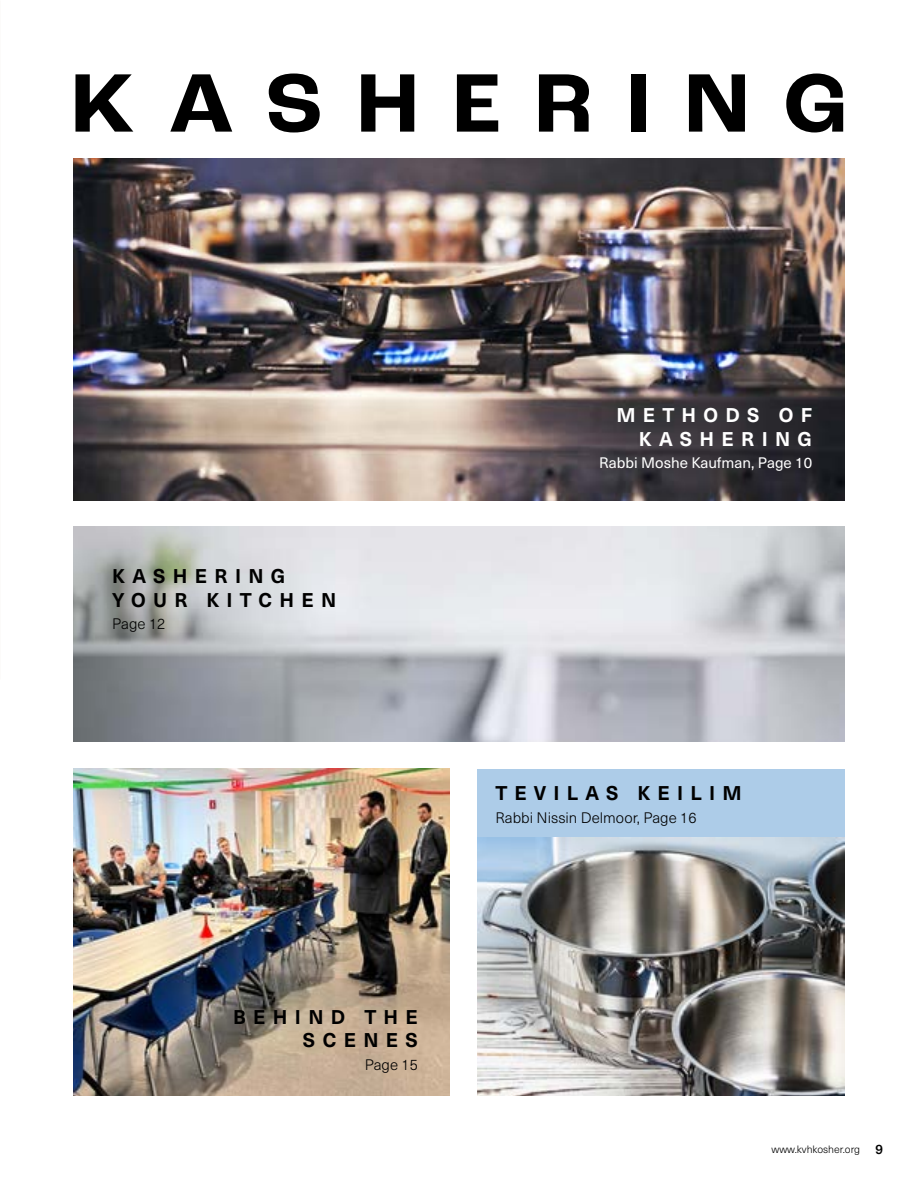
<style>
.page{position:relative;width:918px;height:1188px;background:#fff}
.page>*{position:absolute;margin:0;border:0;box-sizing:border-box;transform-origin:0 0}
.t1{font:700 87px "Roc Grotesk";letter-spacing:.4em;color:#000}
.t2{font:700 19.5px/23.4px "Neue Haas Unica W1 G";letter-spacing:.375em;color:#000}
.t3{font:700 19.5px/23.4px "Neue Haas Unica W1 G";letter-spacing:.375em;color:#fff;text-align:right}
.t4{font:300 15px "Neue Haas Unica W1 G";color:#000}
.t5{font:15px "Neue Haas Unica W1 G";color:#fff}
.t6{font:300 10.5px "Neue Haas Unica W1 G";color:#000}
.s1{font-weight:500;font-size:13.5px}
</style>
<div class="page">
<img style="left:74px;top:158px;width:770px;height:342px">
<img style="left:74px;top:527px;width:770px;height:214px">
<img style="left:74px;top:769px;width:376px;height:327px">
<div style="left:477px;top:769px;width:367px;height:327px;background:#adcce8"></div>
<img style="left:477px;top:837px;width:367px;height:259px">
<h1 class="t1" style="left:72px;top:49px;width:776px">KASHERING</h1>
<p class="t2" style="left:112px;top:563px;width:226px">KASHERING<br>YOUR KITCHEN</p>
<p class="t4" style="left:112px;top:613px;width:55px">Page 12</p>
<p class="t2" style="left:233px;top:1004px;width:186px;text-align:right">BEHIND THE<br>SCENES</p>
<p class="t4" style="left:365px;top:1053px;width:55px">Page 15</p>
<p class="t3" style="left:616px;top:402px;width:197px">METHODS OF<br>KASHERING</p>
<p class="t5" style="left:599px;top:452px;width:214px">Rabbi Moshe Kaufman, Page 10</p>
<p class="t2" style="left:495px;top:780px;width:248px">TEVILAS KEILIM</p>
<p class="t4" style="left:495px;top:806px;width:203px">Rabbi Nissin Delmoor, Page 16</p>
<p class="t6" style="left:772px;top:1141px;width:113px">www.kvhkosher.org <span class="s1">9</span></p>
</div>
